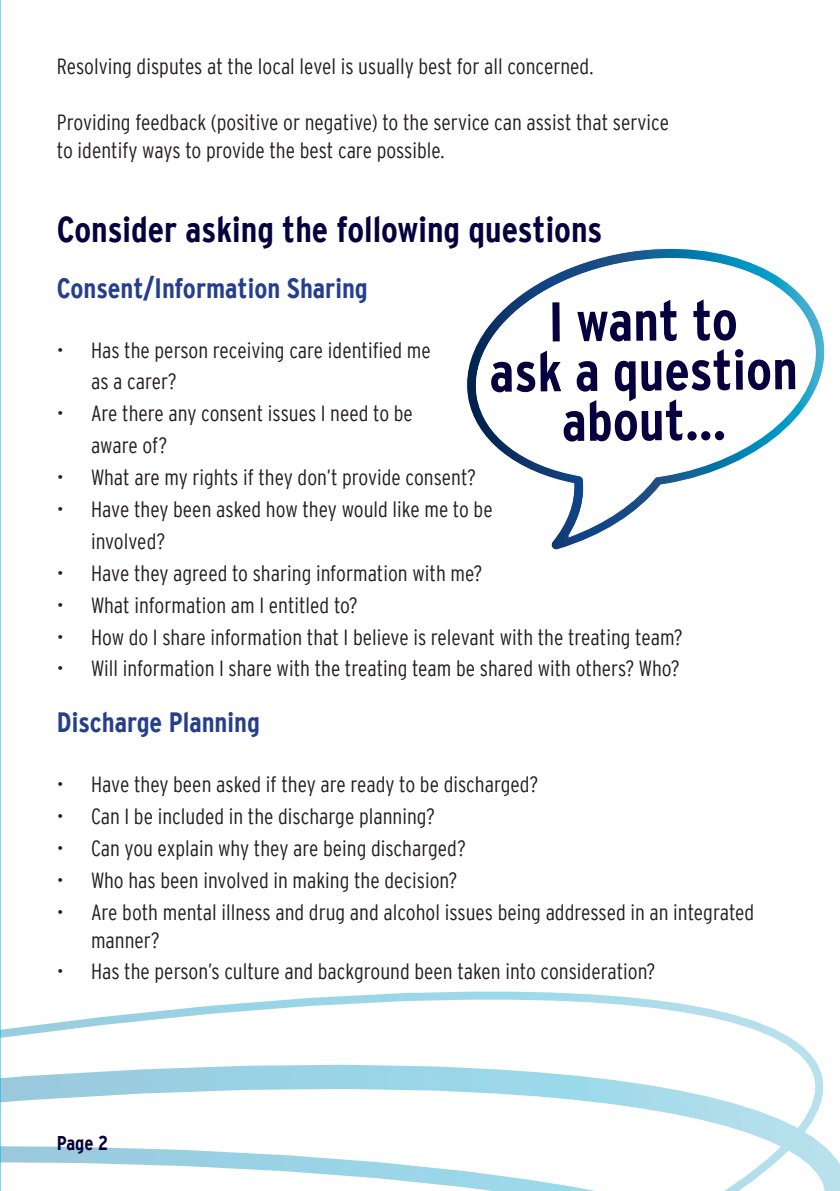
<style>
.page{position:relative;width:840px;height:1191px;background:#fff}
.page>*{position:absolute;margin:0;border:0;box-sizing:border-box;transform-origin:0 0}
.t1{font:700 condensed 55.8px/50px "Interstate";letter-spacing:-.01em;color:#07003e;text-align:center}
.HEADING{font:700 condensed 35.8px "Interstate";color:#07003e}
.HEADING-2{font:700 condensed 27.8px "Interstate";color:#253f8e}
.t2{font:300 condensed 22px/31.8px "Interstate";color:#231f20}
.t3{font:700 condensed 20px "Interstate";color:#07003e}
</style>
<div class="page">
<svg style="left:1px;top:991px;width:838px;height:200px"></svg>
<svg style="left:1px;top:1105px;width:832px;height:86px"></svg>
<hr style="left:0;top:0;width:1px;height:1191px;background:#00aeef">
<svg style="left:466px;top:338px;width:359px;height:212px"></svg>
<svg style="left:474px;top:248px;width:349px;height:289px"></svg>
<p class="t2" style="left:57px;top:51px;width:537px">Resolving disputes at the local level is usually best for all concerned.</p>
<p class="t2" style="left:57px;top:106px;width:613px">Providing feedback (positive or negative) to the service can assist that service</p>
<p class="t2" style="left:57px;top:134px;width:389px">to identify ways to provide the best care possible.</p>
<p class="HEADING" style="left:57px;top:209px;width:546px">Consider asking the following questions</p>
<p class="HEADING-2" style="left:57px;top:272px;width:312px">Consent/Information Sharing</p>
<p class="t2" style="left:91px;top:334px;width:341px;text-indent:-34px">• Has the person receiving care identified me as a carer?</p>
<p class="t2" style="left:91px;top:397px;width:323px;text-indent:-34px">• Are there any consent issues I need to be aware of?</p>
<p class="t2" style="left:57px;top:461px;width:420px">• What are my rights if they don’t provide consent?</p>
<p class="t2" style="left:91px;top:493px;width:403px;text-indent:-34px">• Have they been asked how they would like me to be involved?</p>
<p class="t2" style="left:57px;top:557px;width:426px">• Have they agreed to sharing information with me?</p>
<p class="t2" style="left:57px;top:589px;width:302px">• What information am I entitled to?</p>
<p class="t2" style="left:57px;top:620px;width:626px">• How do I share information that I believe is relevant with the treating team?</p>
<p class="t2" style="left:57px;top:652px;width:623px">• Will information I share with the treating team be shared with others? Who?</p>
<p class="HEADING-2" style="left:57px;top:707px;width:204px">Discharge Planning</p>
<p class="t2" style="left:57px;top:768px;width:482px">• Have they been asked if they are ready to be discharged?</p>
<p class="t2" style="left:57px;top:800px;width:379px">• Can I be included in the discharge planning?</p>
<p class="t2" style="left:57px;top:832px;width:410px">• Can you explain why they are being discharged?</p>
<p class="t2" style="left:57px;top:864px;width:401px">• Who has been involved in making the decision?</p>
<p class="t2" style="left:91px;top:897px;width:664px;line-height:27.8px;text-indent:-34px">• Are both mental illness and drug and alcohol issues being addressed in an integrated manner?</p>
<p class="t2" style="left:57px;top:955px;width:599px">• Has the person’s culture and background been taken into consideration?</p>
<p class="t1" style="left:548px;top:296px;width:191px">I want to</p>
<p class="t1" style="left:489px;top:345px;width:310px">ask a question about…</p>
<p class="t3" style="left:57px;top:1131px;width:53px">Page 2</p>
</div>
